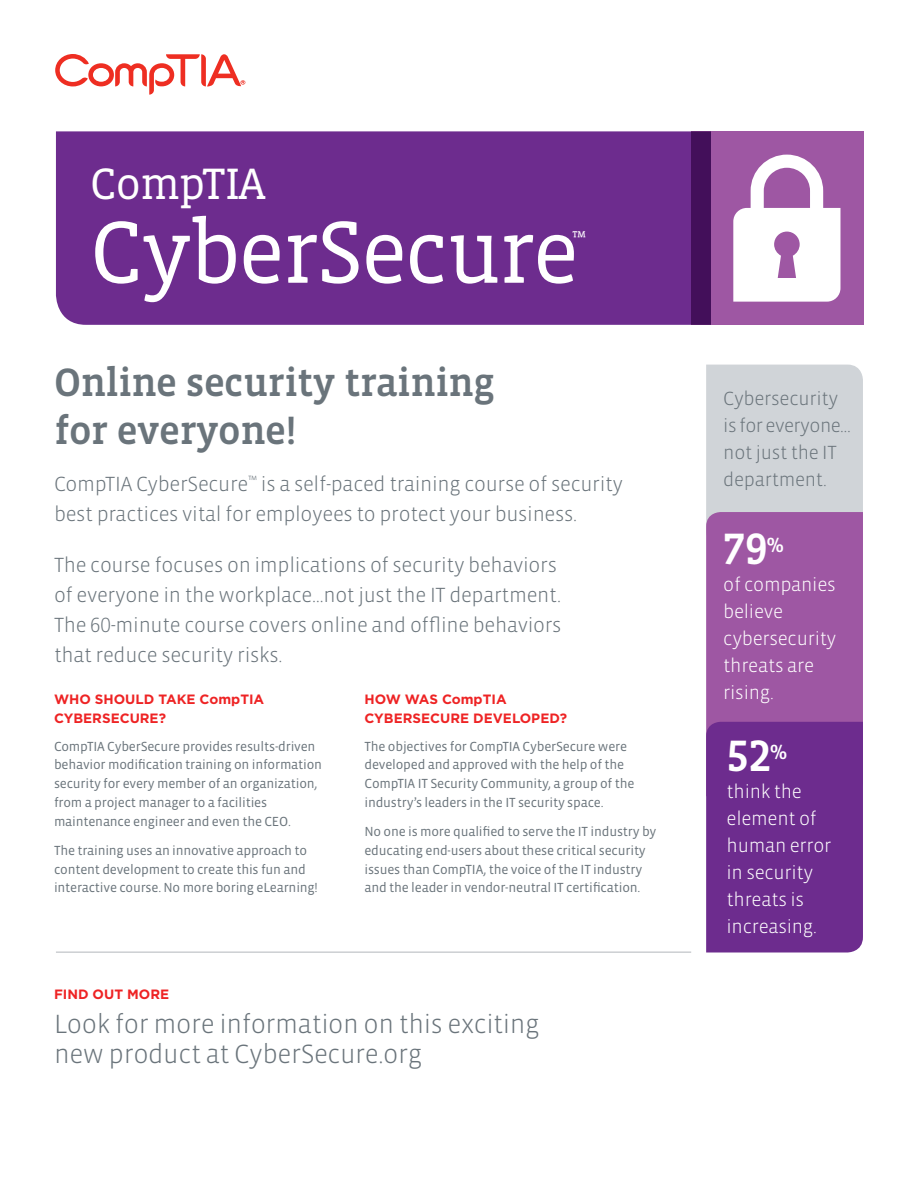
<style>
.page{position:relative;width:918px;height:1188px;background:#fff}
.page>*{position:absolute;margin:0;border:0;box-sizing:border-box;transform-origin:0 0}
.t1{font:90px "Vista Slab OT";letter-spacing:-.03em;color:#fff}
.t2{font:45px "Vista Slab OT";letter-spacing:-.03em;color:#fff}
.Lead-In{font:500 45px "Vista Slab OT";color:#fff}
.Lead-In-2{font:500 40.5px/48px "Vista Slab OT";letter-spacing:-.015em;color:#6a747b}
.Lead-In-3{font:300 27px/30px "Vista Sans OT";letter-spacing:-.015em;color:#6a747b}
.Lead-In-4{font:300 21px/30px "Vista Sans OT";letter-spacing:-.015em;color:#6a747b}
.Lead-In-5{font:300 19.5px/27px "Vista Sans OT";letter-spacing:-.015em;color:#fff}
.Lead-In-6{font:300 19.5px/27px "Vista Sans OT";letter-spacing:-.015em;color:#6a747b}
.t3{font:17.55px "Vista Slab OT";color:#fff}
.Body{font:13.5px/18.8px "Vista Sans OT";letter-spacing:-.015em;color:#6a747b}
.Section_Head{font:700 13.5px/18.8px "Gotham";color:#ee2324}
</style>
<div class="page">
<div style="left:56px;top:131px;width:635px;height:194px;background:#6d2c8e"></div>
<svg style="left:691px;top:131px;width:172px;height:194px;background:#8a4793"></svg>
<svg style="left:55px;top:54px;width:190px;height:41px"></svg>
<svg style="left:733px;top:155px;width:107px;height:147px"></svg>
<hr style="left:56px;top:952px;width:635px;height:1px;background:#b2b7bb">
<div style="left:706px;top:365px;width:157px;height:147px;background:#d0d4d8"></div>
<div style="left:706px;top:512px;width:157px;height:210px;background:#9e57a3"></div>
<div style="left:706px;top:722px;width:157px;height:231px;background:#6d2c8e"></div>
<p class="t2" style="left:90px;top:160px;width:177px">CompTIA</p>
<p class="t1" style="left:90px;top:206px;width:491px">CyberSecure</p>
<p class="t3" style="left:572px;top:228px;width:16px">™</p>
<p class="Lead-In-2" style="left:54px;top:359px;width:442px">Online security training for everyone!</p>
<p class="Lead-In-4" style="left:54px;top:470px;width:571px">CompTIA CyberSecure<sup>™</sup> is a self-paced training course of security best practices vital for employees to protect your business.</p>
<p class="Lead-In-4" style="left:54px;top:551px;width:509px">The course focuses on implications of security behaviors of everyone in the workplace…not just the IT department.<br>The 60-minute course covers online and offline behaviors that reduce security risks.</p>
<p class="Section_Head" style="left:54px;top:690px;width:212px">WHO SHOULD TAKE CompTIA<br>CYBERSECURE?</p>
<p class="Body" style="left:54px;top:737px;width:270px">CompTIA CyberSecure provides results-driven behavior modification training on information security for every member of an organization, from a project manager to a facilities maintenance engineer and even the CEO.</p>
<p class="Body" style="left:54px;top:841px;width:265px">The training uses an innovative approach to content development to create this fun and interactive course. No more boring eLearning!</p>
<p class="Section_Head" style="left:364px;top:690px;width:204px">HOW WAS CompTIA<br>CYBERSECURE DEVELOPED?</p>
<p class="Body" style="left:364px;top:737px;width:271px">The objectives for CompTIA CyberSecure were developed and approved with the help of the CompTIA IT Security Community, a group of the industry’s leaders in the IT security space.</p>
<p class="Body" style="left:364px;top:822px;width:294px">No one is more qualified to serve the IT industry by educating end-users about these critical security issues than CompTIA, the voice of the IT industry and the leader in vendor-neutral IT certification.</p>
<p class="Section_Head" style="left:54px;top:984px;width:117px">FIND OUT MORE</p>
<p class="Lead-In-3" style="left:54px;top:1010px;width:487px">Look for more information on this exciting new product at CyberSecure.org</p>
<p class="Lead-In-6" style="left:723px;top:386px;width:129px">Cybersecurity is for everyone… not just the IT department.</p>
<p class="Lead-In" style="left:723px;top:526px;width:62px">79<sup>%</sup></p>
<p class="Lead-In-5" style="left:723px;top:572px;width:115px">of companies believe cybersecurity threats are rising.</p>
<p class="Lead-In" style="left:727px;top:733px;width:62px">52<sup>%</sup></p>
<p class="Lead-In-5" style="left:727px;top:778px;width:106px">think the element of human error in security threats is increasing.</p>
</div>
